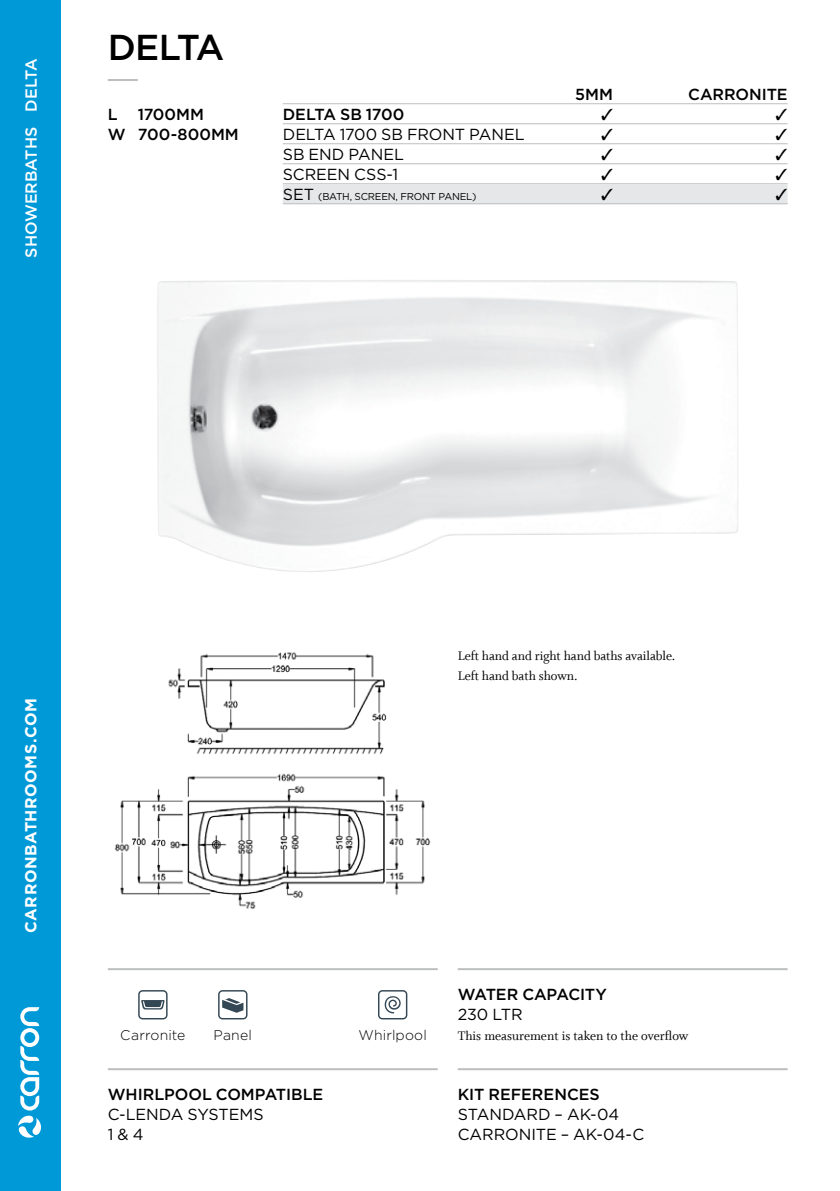
<style>
.page{position:relative;width:840px;height:1191px;background:#fff}
.page>*{position:absolute;margin:0;border:0;box-sizing:border-box;transform-origin:0 0}
.t1{font:500 36px "Gotham";color:#000}
.t2{font:16px/20px "Gotham";letter-spacing:-.005em;color:#000}
.t3{font:500 16px/20px "Gotham";color:#000;text-align:center}
.t4{font:700 16px "Gotham";letter-spacing:.03em;color:#fff}
.t5{font:500 16px "Gotham";color:#fff}
.t6{font:500 16px "Gotham";letter-spacing:-.03em;color:#000}
.t7{font:14px/20px "Whitman Roman LF";letter-spacing:-.005em;color:#000}
.t8{font:300 14px "Gotham";letter-spacing:.01em;color:#000}
.t9{font:10px "Gotham";letter-spacing:-.025em;color:#000}
.s1{font-size:16px}
</style>
<div class="page">
<img style="left:114px;top:652px;width:317px;height:258px">
<hr style="left:108px;top:1068px;width:329px;height:2px;background:#bcbec0">
<hr style="left:108px;top:968px;width:329px;height:2px;background:#bcbec0">
<hr style="left:457px;top:968px;width:330px;height:2px;background:#bcbec0">
<hr style="left:457px;top:1068px;width:330px;height:2px;background:#bcbec0">
<svg style="left:138px;top:990px;width:29px;height:29px"></svg>
<svg style="left:218px;top:990px;width:29px;height:29px"></svg>
<hr style="left:282px;top:103px;width:505px;height:1px;background:#bcbec0">
<hr style="left:282px;top:123px;width:505px;height:1px;background:#bcbec0">
<hr style="left:282px;top:143px;width:505px;height:1px;background:#bcbec0">
<hr style="left:282px;top:163px;width:505px;height:1px;background:#bcbec0">
<hr style="left:282px;top:183px;width:505px;height:1px;background:#bcbec0">
<div style="left:282px;top:184px;width:505px;height:20px;background:#e6e7e8"></div>
<hr style="left:282px;top:203px;width:505px;height:1px;background:#bcbec0">
<hr style="left:108px;top:79px;width:30px;height:2px;background:#bcbec0">
<div style="left:0;top:0;width:60px;height:1191px;background:#0099d8"></div>
<svg style="left:378px;top:990px;width:29px;height:29px"></svg>
<img style="left:157px;top:280px;width:581px;height:292px">
<svg style="left:18px;top:1007px;width:23px;height:130px"></svg>
<p class="t5" style="left:22px;top:258px;width:200px;rotate:-90deg">SHOWERBATHS DELTA</p>
<h1 class="t1" style="left:108px;top:27px;width:116px">D ELTA</h1>
<p class="t3" style="left:108px;top:104px;width:132px">1700MM<br>W 700-800MM</p>
<p class="t3" style="left:108px;top:104px;width:6px">L</p>
<p class="t6" style="left:282px;top:105px;width:123px">DELTA SB 1700</p>
<p class="t2" style="left:282px;top:124px;width:237px">DELTA 1700 SB FRONT PANEL</p>
<p class="t2" style="left:282px;top:144px;width:117px">SB END PANEL</p>
<p class="t2" style="left:282px;top:164px;width:117px">SCREEN CSS-1</p>
<p class="t9" style="left:283px;top:191px;width:195px"><span class="s1">SET</span> (BATH, SCREEN, FRONT PANEL)</p>
<p class="t3" style="left:575px;top:84px;width:63px">5MM CARR</p>
<p class="t3" style="left:735px;top:84px;width:53px">ONITE</p>
<p class="t4" style="left:22px;top:933px;width:236px;rotate:-90deg">carronbathrooms.com</p>
<p class="t7" style="left:457px;top:646px;width:219px">Left hand and right hand baths available.<br>Left hand bath shown.</p>
<p class="t8" style="left:120px;top:1027px;width:67px">Carronite</p>
<p class="t8" style="left:213px;top:1027px;width:40px">Panel</p>
<p class="t3" style="left:108px;top:1084px;width:217px">WHIRLPOOL COMPATIBLE</p>
<p class="t2" style="left:108px;top:1104px;width:155px">C-LENDA SYSTEMS<br>1 &amp; 4</p>
<p class="t8" style="left:358px;top:1027px;width:70px">Whirlpool</p>
<p class="t3" style="left:457px;top:984px;width:151px">WATER CAPACITY</p>
<p class="t2" style="left:457px;top:1004px;width:66px">230 LTR</p>
<p class="t7" style="left:457px;top:1026px;width:232px">This measurement is taken to the overflow</p>
<p class="t3" style="left:457px;top:1084px;width:143px">KIT REFERENCES</p>
<p class="t2" style="left:457px;top:1104px;width:188px">STANDARD – AK-04<br>CARRONITE – AK-04-C</p>
</div>
